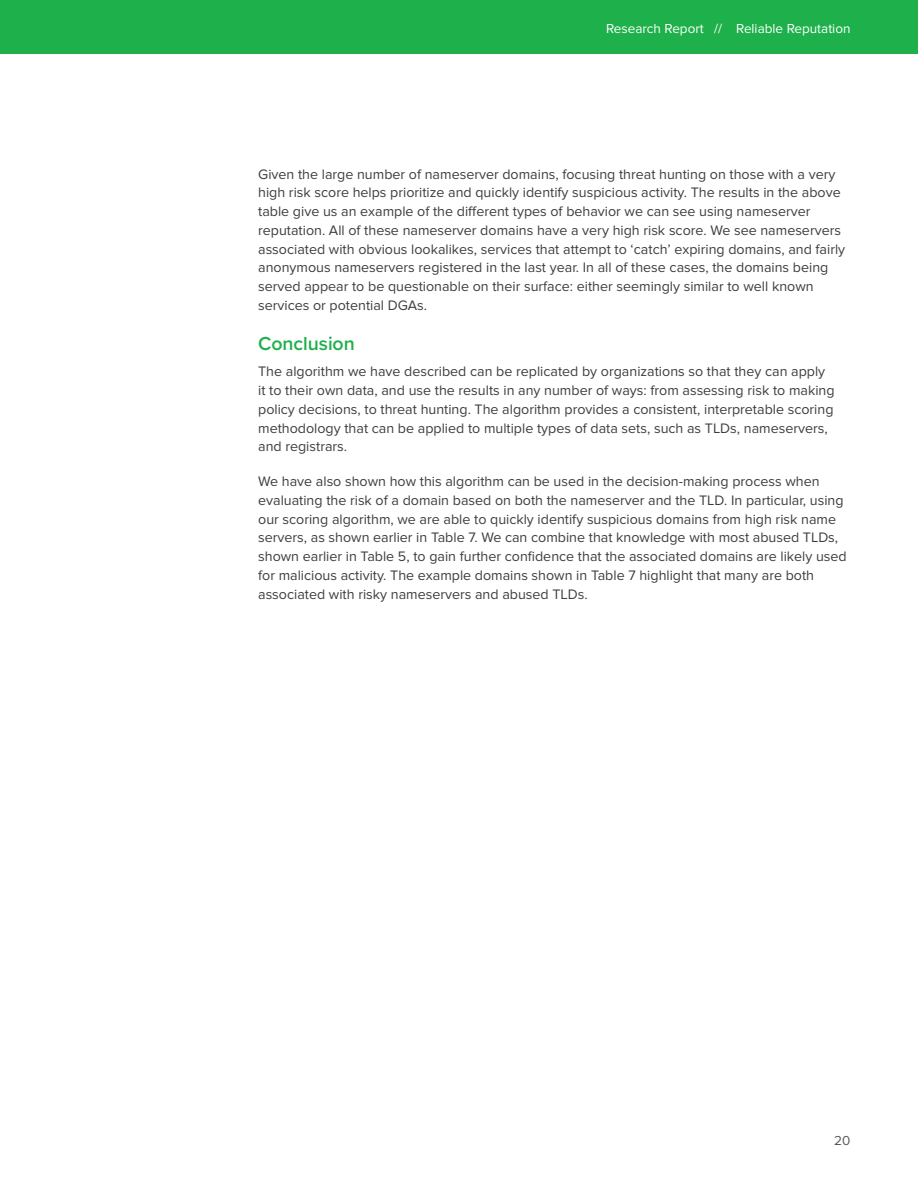
<style>
.page{position:relative;width:918px;height:1188px;background:#fff}
.page>*{position:absolute;margin:0;border:0;box-sizing:border-box;transform-origin:0 0}
.Section_header__level_1{font:600 19.5px "Proxima Nova";letter-spacing:-.005em;color:#1eb14b}
.Body_text{font:14.25px/18.8px "Proxima Nova";color:#3e3e3f}
.t1{font:13.5px "Proxima Nova";color:#fff}
.t2{font:13.5px "Proxima Nova";color:#57585a}
</style>
<div class="page">
<div style="left:0;top:0;width:918px;height:54px;background:#1eb14b"></div>
<p class="t1" style="left:606px;top:21px;width:246px">Research Report // Reliable Reputation</p>
<p class="Body_text" style="left:258px;top:165px;width:589px">Given the large number of nameserver domains, focusing threat hunting on those with a very high risk score helps prioritize and quickly identify suspicious activity. The results in the above table give us an example of the different types of behavior we can see using nameserver reputation. All of these nameserver domains have a very high risk score. We see nameservers associated with obvious lookalikes, services that attempt to ‘catch’ expiring domains, and fairly anonymous nameservers registered in the last year. In all of these cases, the domains being served appear to be questionable on their surface: either seemingly similar to well known services or potential DGAs.</p>
<p class="Section_header__level_1" style="left:258px;top:329px;width:98px">Conclusion</p>
<p class="Body_text" style="left:258px;top:362px;width:578px">The algorithm we have described can be replicated by organizations so that they can apply it to their own data, and use the results in any number of ways: from assessing risk to making policy decisions, to threat hunting. The algorithm provides a consistent, interpretable scoring methodology that can be applied to multiple types of data sets, such as TLDs, nameservers, and registrars.</p>
<p class="Body_text" style="left:258px;top:472px;width:590px">We have also shown how this algorithm can be used in the decision-making process when evaluating the risk of a domain based on both the nameserver and the TLD. In particular, using our scoring algorithm, we are able to quickly identify suspicious domains from high risk name servers, as shown earlier in Table 7. We can combine that knowledge with most abused TLDs, shown earlier in Table 5, to gain further confidence that the associated domains are likely used for malicious activity. The example domains shown in Table 7 highlight that many are both associated with risky nameservers and abused TLDs.</p>
<p class="t2" style="left:834px;top:1132px;width:18px">20</p>
</div>
